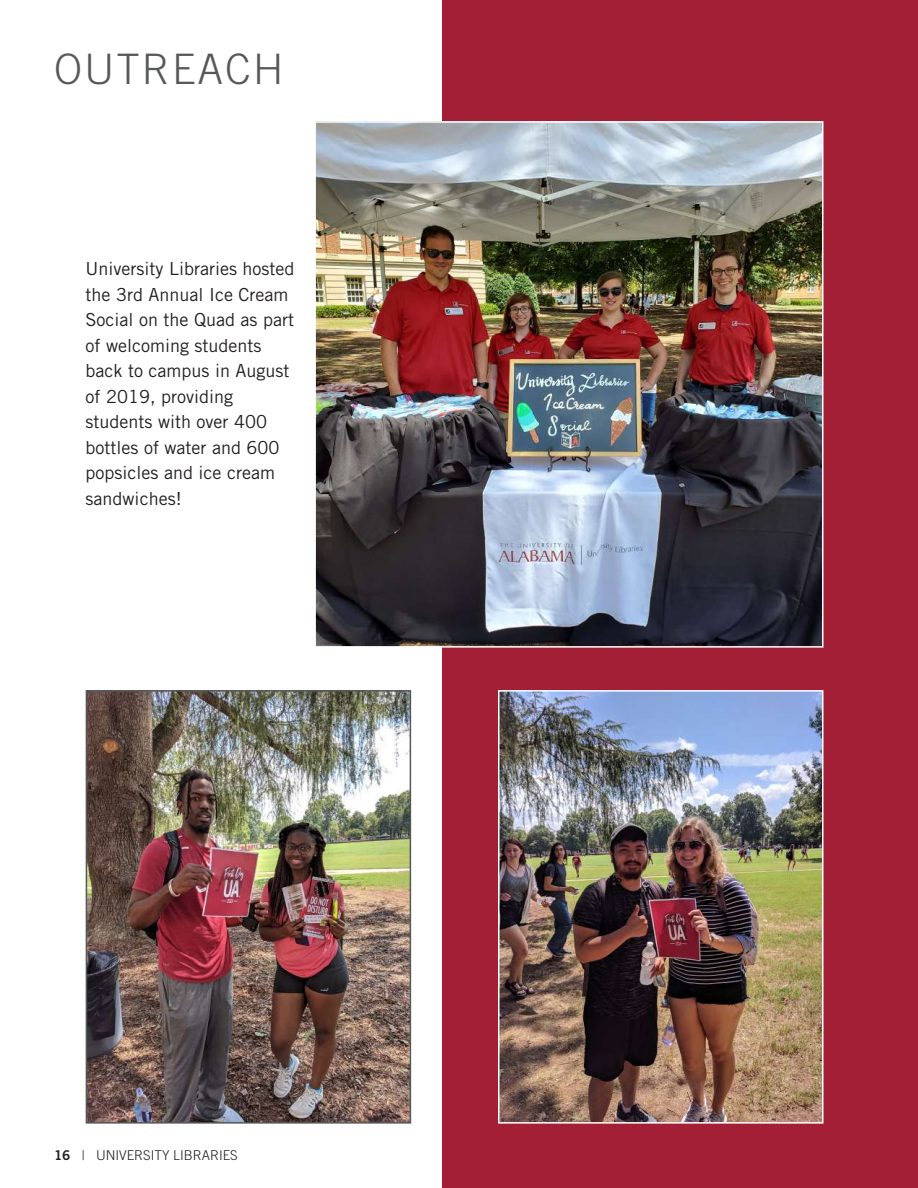
<style>
.page{position:relative;width:918px;height:1188px;background:#fff}
.page>*{position:absolute;margin:0;border:0;box-sizing:border-box;transform-origin:0 0}
.t1{font:300 42px "Trade Gothic LT Std";letter-spacing:.05em;color:#57585a}
.t2{font:18px/25.5px "Trade Gothic LT Std";color:#231f20}
.t3{font:300 13.5px "Trade Gothic LT Std";color:#231f20}
.s1{font-family:"Trade Gothic LT Std Bd 2";font-weight:400}
</style>
<div class="page">
<div style="left:443px;top:0;width:475px;height:1188px;background:#a31f35"></div>
<img style="left:89px;top:693px;width:319px;height:428px">
<div style="left:86px;top:690px;width:325px;height:434px;border:2px solid #57585a"></div>
<img style="left:501px;top:693px;width:320px;height:428px">
<div style="left:498px;top:690px;width:326px;height:434px;border:2px solid #fff"></div>
<img style="left:317px;top:124px;width:504px;height:521px">
<div style="left:314px;top:121px;width:510px;height:527px;border:2px solid #fff"></div>
<h1 class="t1" style="left:54px;top:44px;width:231px">OUTREACH</h1>
<p class="t2" style="left:86px;top:256px;width:210px">University Libraries hosted the 3rd Annual Ice Cream<br>Social on the Quad as part of welcoming students back to campus in August of 2019, providing students with over 400 bottles of water and 600 popsicles and ice cream sandwiches!</p>
<p class="t3" style="left:54px;top:1147px;width:185px"><span class="s1">16</span> | UNIVERSITY LIBRARIES</p>
</div>
